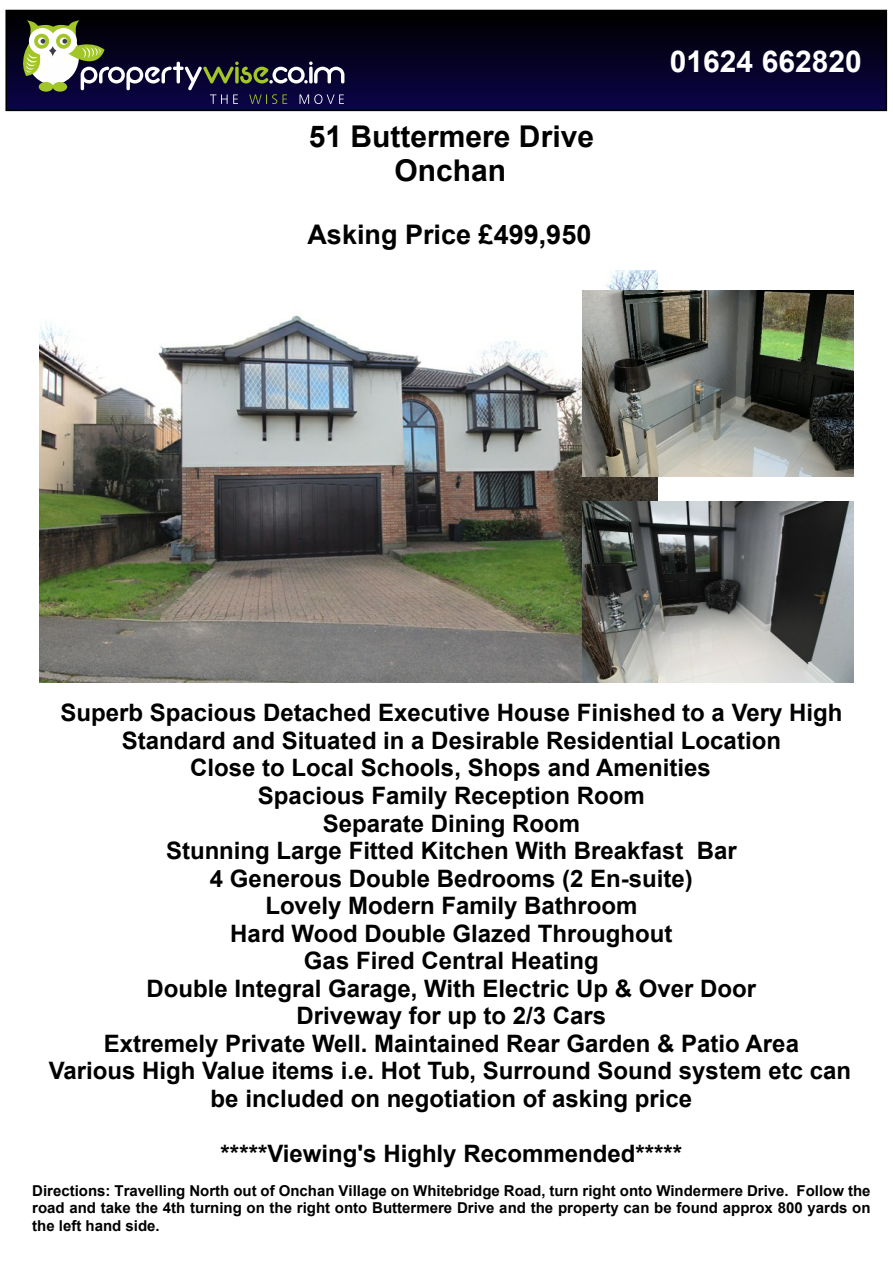
<style>
.page{position:relative;width:893px;height:1263px;background:#fff}
.page>*{position:absolute;margin:0;border:0;box-sizing:border-box;transform-origin:0 0}
.t1{font:700 30px/34.3px "Arial";color:#000;text-align:center}
.t2{font:700 30px "Arial";color:#fff}
.t3{font:700 27px "Arial";color:#000}
.t4{font:700 24px/27.5px "Arial";color:#000;text-align:center}
.t5{font:700 15px/17.2px "Arial";color:#000;text-align:justify}
</style>
<div class="page">
<img style="left:40px;top:271px;width:617px;height:411px">
<hr style="left:6px;top:107px;width:880px;height:3px;background:#060844">
<hr style="left:6px;top:105px;width:880px;height:2px;background:#090645">
<hr style="left:6px;top:102px;width:880px;height:3px;background:#0b0445">
<hr style="left:6px;top:100px;width:880px;height:2px;background:#0b0443">
<hr style="left:6px;top:97px;width:880px;height:3px;background:#0a0441">
<hr style="left:6px;top:94px;width:880px;height:3px;background:#0a043f">
<hr style="left:6px;top:92px;width:880px;height:2px;background:#0a033d">
<hr style="left:6px;top:89px;width:880px;height:3px;background:#09033b">
<hr style="left:6px;top:87px;width:880px;height:2px;background:#090339">
<hr style="left:6px;top:84px;width:880px;height:3px;background:#090337">
<hr style="left:6px;top:82px;width:880px;height:2px;background:#080335">
<hr style="left:6px;top:79px;width:880px;height:3px;background:#080333">
<hr style="left:6px;top:77px;width:880px;height:2px;background:#080331">
<hr style="left:6px;top:74px;width:880px;height:3px;background:#07032f">
<hr style="left:6px;top:71px;width:880px;height:3px;background:#07032d">
<hr style="left:6px;top:69px;width:880px;height:3px;background:#07022b">
<hr style="left:6px;top:66px;width:880px;height:3px;background:#060229">
<hr style="left:6px;top:64px;width:880px;height:2px;background:#060227">
<hr style="left:6px;top:61px;width:880px;height:3px;background:#060225">
<hr style="left:6px;top:59px;width:880px;height:2px;background:#050223">
<hr style="left:6px;top:56px;width:880px;height:3px;background:#050221">
<hr style="left:6px;top:53px;width:880px;height:3px;background:#05021f">
<hr style="left:6px;top:51px;width:880px;height:2px;background:#04021d">
<hr style="left:6px;top:48px;width:880px;height:3px;background:#04021b">
<hr style="left:6px;top:46px;width:880px;height:3px;background:#040119">
<hr style="left:6px;top:43px;width:880px;height:3px;background:#040117">
<hr style="left:6px;top:41px;width:880px;height:2px;background:#030115">
<hr style="left:6px;top:38px;width:880px;height:3px;background:#030113">
<hr style="left:6px;top:36px;width:880px;height:2px;background:#030111">
<hr style="left:6px;top:33px;width:880px;height:3px;background:#02010f">
<hr style="left:6px;top:30px;width:880px;height:3px;background:#02010d">
<hr style="left:6px;top:28px;width:880px;height:3px;background:#02010b">
<hr style="left:6px;top:26px;width:880px;height:2px;background:#010109">
<hr style="left:6px;top:23px;width:880px;height:3px;background:#010007">
<hr style="left:6px;top:20px;width:880px;height:3px;background:#010005">
<hr style="left:6px;top:18px;width:880px;height:2px;background:#000003">
<hr style="left:6px;top:15px;width:880px;height:3px;background:#000001">
<div style="left:6px;top:10px;width:880px;height:6px;background:#000"></div>
<div style="left:5px;top:10px;width:882px;height:101px;border:2px solid #000"></div>
<svg style="left:23px;top:20px;width:321px;height:84px"></svg>
<img style="left:582px;top:502px;width:272px;height:180px">
<img style="left:582px;top:291px;width:272px;height:186px">
<p class="t1" style="left:309px;top:122px;width:287px">51 Buttermere Drive<br>Onchan</p>
<p class="t3" style="left:307px;top:224px;width:285px">Asking Price £499,950</p>
<p class="t2" style="left:670px;top:50px;width:194px">01624 662820</p>
<p class="t4" style="left:49px;top:701px;width:804px">Superb Spacious Detached Executive House Finished to a Very High Standard and Situated in a Desirable Residential Location<br>Close to Local Schools, Shops and Amenities<br>Spacious Family Reception Room<br>Separate Dining Room<br>Stunning Large Fitted Kitchen With Breakfast Bar<br>4 Generous Double Bedrooms (2 En-suite)<br>Lovely Modern Family Bathroom<br>Hard Wood Double Glazed Throughout<br>Gas Fired Central Heating<br>Double Integral Garage, With Electric Up &amp; Over Door<br>Driveway for up to 2/3 Cars<br>Extremely Private Well. Maintained Rear Garden &amp; Patio Area<br>Various High Value items i.e. Hot Tub, Surround Sound system etc can be included on negotiation of asking price</p>
<p class="t4" style="left:221px;top:1142px;width:463px">*****Viewing's Highly Recommended*****</p>
<p class="t5" style="left:32px;top:1184px;width:840px">Directions: Travelling North out of Onchan Village on Whitebridge Road, turn right onto Windermere Drive. Follow the road and take the 4th turning on the right onto Buttermere Drive and the property can be found approx 800 yards on the left hand side.</p>
</div>
